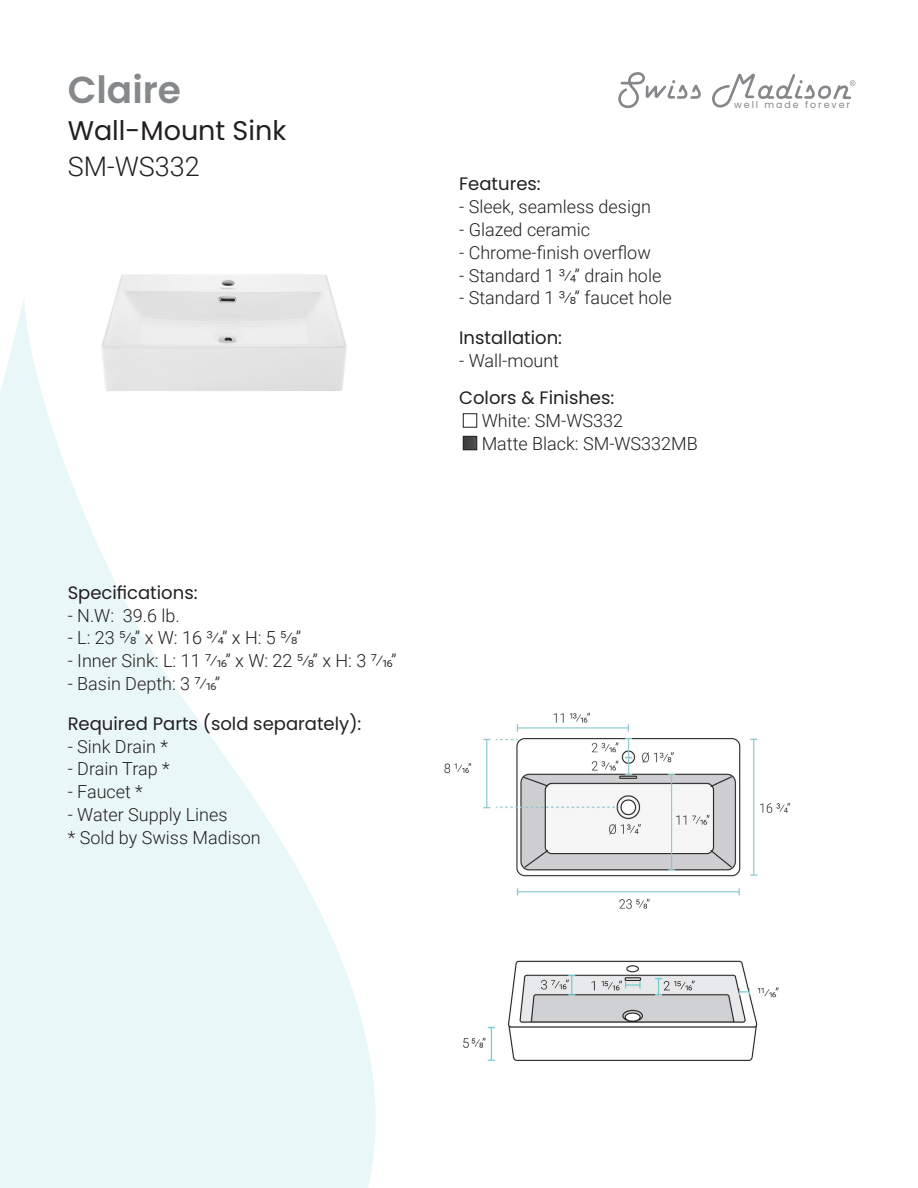
<style>
.page{position:relative;width:918px;height:1188px;background:#fff}
.page>*{position:absolute;margin:0;border:0;box-sizing:border-box;transform-origin:0 0}
.t1{font:600 37.5px "Poppins";color:#85898c}
.t2{font:27px "Poppins";color:#231f20}
.t3{font:300 27px "Roboto";color:#231f20}
.t4{font:300 18px "Roboto";color:#231f20}
.t5{font:18px "Poppins";color:#231f20}
.t6{font:9.45px "Poppins";letter-spacing:.2em;color:#85878a}
</style>
<div class="page">
<img style="left:116px;top:274px;width:217px;height:22px">
<svg style="left:0;top:296px;width:376px;height:892px;fill:#eaf7f8"></svg>
<img style="left:444px;top:712px;width:347px;height:349px">
<div style="left:463px;top:414px;width:14px;height:13px;border:1px solid #231f20"></div>
<img style="left:465px;top:438px;width:10px;height:10px">
<div style="left:463px;top:436px;width:14px;height:14px;border:1px solid #231f20"></div>
<svg style="left:618px;top:72px;width:83px;height:37px"></svg>
<svg style="left:712px;top:73px;width:143px;height:35px"></svg>
<p class="t1" style="left:68px;top:68px;width:115px">Claire</p>
<p class="t2" style="left:68px;top:114px;width:220px">Wall-Mount Sink</p>
<p class="t3" style="left:68px;top:148px;width:134px">SM-WS332</p>
<p class="t5" style="left:68px;top:582px;width:131px">Specifications:</p>
<p class="t4" style="left:68px;top:603px;width:114px">- N.W: 39.6 lb.</p>
<p class="t4" style="left:68px;top:625px;width:235px">- L: 23 5/8” x W: 16 3/4” x H: 5 5/8”</p>
<p class="t4" style="left:68px;top:648px;width:330px">- Inner Sink: L: 11 7/16” x W: 22 5/8” x H: 3 7/16”</p>
<p class="t4" style="left:68px;top:671px;width:154px">- Basin Depth: 3 7/16”</p>
<p class="t5" style="left:68px;top:713px;width:295px">Required Parts (sold separately):</p>
<p class="t4" style="left:68px;top:734px;width:102px">- Sink Drain *</p>
<p class="t4" style="left:68px;top:756px;width:104px">- Drain Trap *</p>
<p class="t4" style="left:68px;top:779px;width:77px">- Faucet *</p>
<p class="t4" style="left:68px;top:802px;width:161px">- Water Supply Lines</p>
<p class="t4" style="left:68px;top:825px;width:195px">* Sold by Swiss Madison</p>
<p class="t5" style="left:459px;top:174px;width:83px">Features:</p>
<p class="t4" style="left:459px;top:194px;width:193px">- Sleek, seamless design</p>
<p class="t4" style="left:459px;top:217px;width:132px">- Glazed ceramic</p>
<p class="t4" style="left:459px;top:240px;width:193px">- Chrome-finish overflow</p>
<p class="t4" style="left:459px;top:263px;width:204px">- Standard 1 3/4” drain hole</p>
<p class="t4" style="left:459px;top:285px;width:214px">- Standard 1 3/8” faucet hole</p>
<p class="t5" style="left:459px;top:327px;width:104px">Installation:</p>
<p class="t4" style="left:459px;top:348px;width:101px">- Wall-mount</p>
<p class="t5" style="left:459px;top:387px;width:157px">Colors &amp; Finishes:</p>
<p class="t4" style="left:482px;top:408px;width:143px">White: SM-WS332</p>
<p class="t4" style="left:482px;top:431px;width:218px">Matte Black: SM-WS332MB</p>
<p class="t6" style="left:734px;top:100px;width:117px">well made forever</p>
</div>
